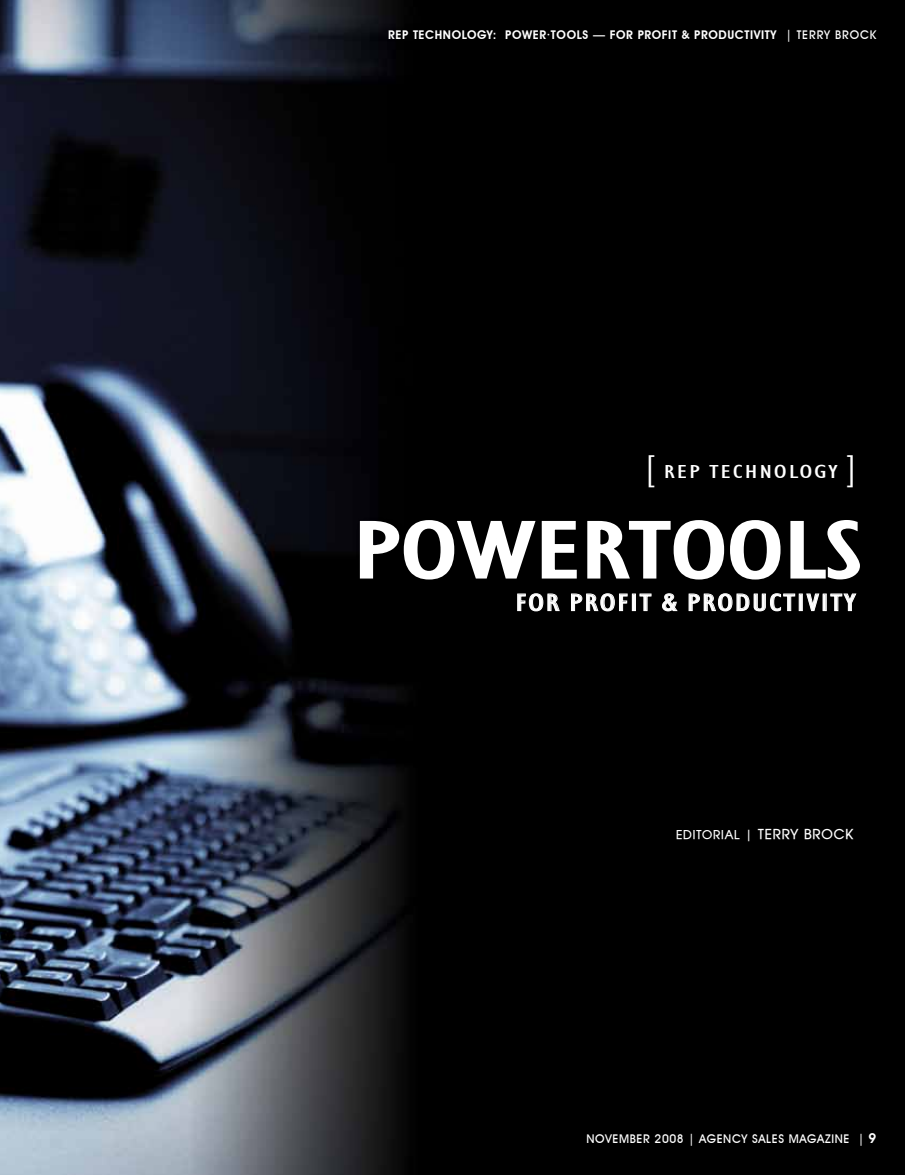
<style>
.page{position:relative;width:905px;height:1175px;background:#fff}
.page>*{position:absolute;margin:0;border:0;box-sizing:border-box;transform-origin:0 0}
.t1{font:condensed 81px "Humanist 521 BT";letter-spacing:-.01em;color:#fff;scale:1.61 1}
.t2{font:condensed 24.3px "Humanist 521 BT";letter-spacing:.04em;color:#fff;scale:1.5 1}
.t3{font:condensed 18.9px "Humanist 521 BT";letter-spacing:.06em;color:#fff;scale:1.56 1}
.t4{font:700 13.5px "Atilla";letter-spacing:.075em;color:#fff}
.t5{font:600 12px "Avant Garde IT Cby BT";letter-spacing:.05em;color:#fff}
.t6{font:500 12px "Avant Garde IT Cby BT";letter-spacing:.05em;color:#fff}
.s1{font-weight:500}
.s2{font-size:36px}
.s3{font-size:12px}
.s4{font-size:15px}
.s5{font-weight:600;font-size:13.5px}
</style>
<div class="page">
<img style="left:0;top:0;width:904px;height:1174px">
<div style="left:355px;top:516px;width:517px;height:106px;background:#000"></div>
<div style="left:355px;top:515px;width:516px;height:76px;background:#000"></div>
<svg style="left:359px;top:520px;width:218px;height:60px"></svg>
<svg style="left:587px;top:520px;width:194px;height:60px"></svg>
<svg style="left:790px;top:520px;width:70px;height:60px"></svg>
<svg style="left:517px;top:593px;width:43px;height:18px"></svg>
<svg style="left:571px;top:593px;width:57px;height:18px"></svg>
<div style="left:632px;top:593px;width:3px;height:18px;border:1px solid #fff"></div>
<svg style="left:639px;top:593px;width:12px;height:18px"></svg>
<svg style="left:662px;top:593px;width:16px;height:18px"></svg>
<svg style="left:688px;top:593px;width:107px;height:18px"></svg>
<svg style="left:806px;top:593px;width:13px;height:19px"></svg>
<svg style="left:830px;top:593px;width:26px;height:18px"></svg>
<div style="left:645px;top:452px;width:213px;height:40px;background:#000"></div>
<p class="t5" style="left:388px;top:27px;width:490px">REP TECHNOLOGY: POWER·TOOLS — FOR PROFIT &amp; PRODUCTIVITY <span class="s1">| TERRY BROCK</span></p>
<h3 class="t3" style="left:646px;top:461px;width:136px"><span class="s2">[</span> REP TECHNOLOGY <span class="s2">]</span></h3>
<h1 class="t1" style="left:352px;top:503px;width:320px">POWERTOOLS</h1>
<h2 class="t2" style="left:515px;top:588px;width:228px">FOR PROFIT &amp; PRODUCTIVITY</h2>
<p class="t4" style="left:676px;top:825px;width:179px"><span class="s3">EDITORIAL</span> <span class="s4">|</span> TERRY BROCK</p>
<p class="t6" style="left:586px;top:1131px;width:291px">NOVEMBER 2008 | AGENCY SALES MAGAZINE | <span class="s5">9</span></p>
</div>
